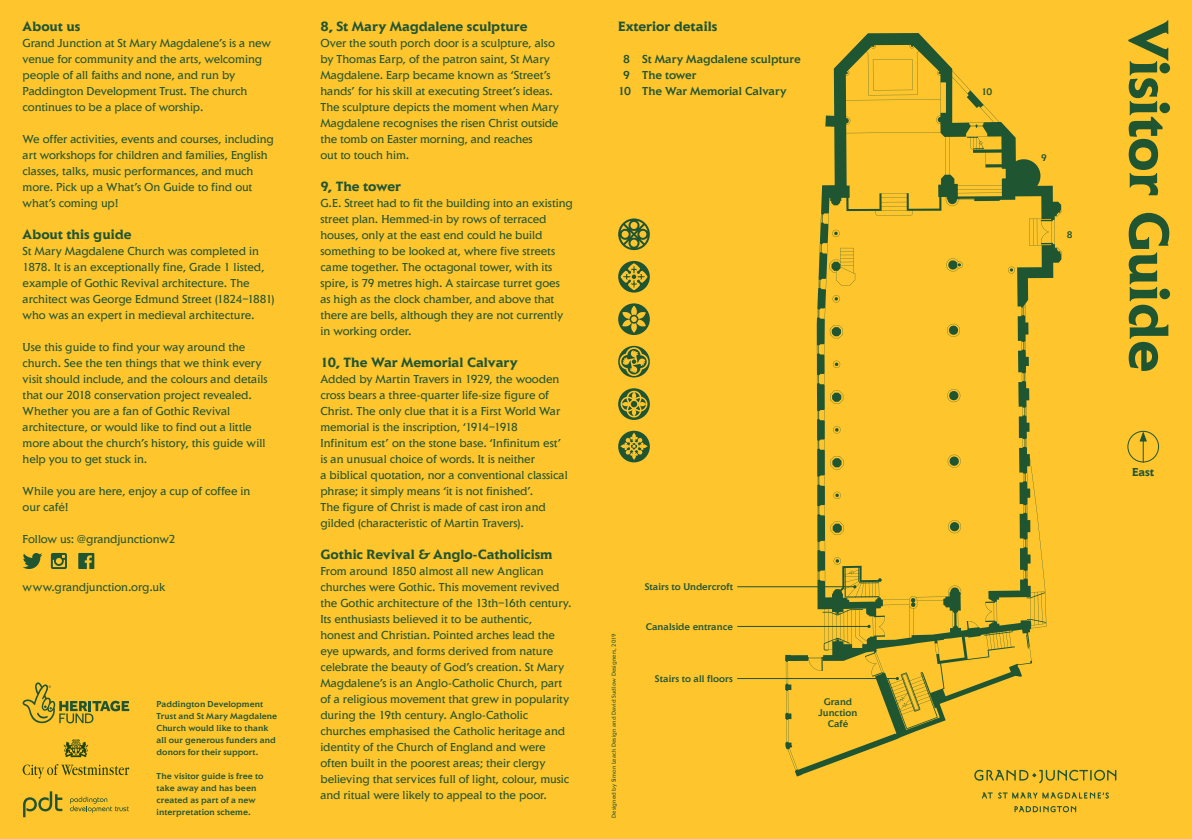
<style>
.page{position:relative;width:1192px;height:839px;background:#fff}
.page>*{position:absolute;margin:0;border:0;box-sizing:border-box;transform-origin:0 0}
._12_16_Bold{font:700 58px "Elan EF";color:#205532}
.Pamphelet_Text_Heade{font:700 14px "Elan EF";letter-spacing:-.005em;color:#205532}
.Pamphlet_Body_Text_G{font:700 14px "Elan EF";color:#205532}
.Pamphlet_Body_Text_G-2{font:12px/16px "Elan EF";letter-spacing:-.005em;color:#205532}
.Pamphelet_Text_Heade-2{font:12px/16px "Elan EF";letter-spacing:-.005em;color:#205532}
.Pamphlet_Body_Text_G-3{font:500 12px "Elan EF";letter-spacing:-.005em;color:#205532}
._12_16_Bold-2{font:700 12px "Elan EF";color:#205532}
.Plan_Labelling_GREEN{font:500 10px/11px "Elan EF";letter-spacing:.005em;color:#205532;text-align:center}
.Pamphlet_Body_Text_G-4{font:500 9px/12px "Elan EF";letter-spacing:.005em;color:#205532}
.Pamphlet_Body_Text_G-5{font:6px "Elan EF";letter-spacing:.02em;color:#205532}
</style>
<div class="page">
<div style="left:0;top:0;width:1191px;height:839px;background:#ffc52d"></div>
<svg style="left:785px;top:33px;width:276px;height:743px"></svg>
<svg style="left:946px;top:454px;width:15px;height:15px"></svg>
<svg style="left:1007px;top:266px;width:8px;height:8px"></svg>
<svg style="left:946px;top:323px;width:14px;height:15px"></svg>
<svg style="left:946px;top:388px;width:15px;height:15px"></svg>
<svg style="left:831px;top:229px;width:9px;height:9px"></svg>
<svg style="left:872px;top:59px;width:40px;height:31px"></svg>
<svg style="left:945px;top:258px;width:17px;height:14px"></svg>
<svg style="left:832px;top:360px;width:8px;height:8px"></svg>
<svg style="left:832px;top:426px;width:9px;height:8px"></svg>
<svg style="left:830px;top:391px;width:13px;height:13px"></svg>
<svg style="left:833px;top:491px;width:8px;height:8px"></svg>
<svg style="left:830px;top:456px;width:13px;height:13px"></svg>
<svg style="left:833px;top:557px;width:8px;height:8px"></svg>
<svg style="left:830px;top:522px;width:13px;height:13px"></svg>
<svg style="left:947px;top:519px;width:15px;height:15px"></svg>
<svg style="left:832px;top:295px;width:8px;height:8px"></svg>
<svg style="left:829px;top:325px;width:14px;height:13px"></svg>
<svg style="left:829px;top:248px;width:26px;height:38px"></svg>
<svg style="left:1026px;top:635px;width:2px;height:13px"></svg>
<svg style="left:23px;top:682px;width:106px;height:41px"></svg>
<svg style="left:974px;top:770px;width:142px;height:13px"></svg>
<svg style="left:982px;top:792px;width:10px;height:7px"></svg>
<svg style="left:998px;top:792px;width:110px;height:7px"></svg>
<svg style="left:1014px;top:806px;width:62px;height:6px"></svg>
<svg style="left:23px;top:553px;width:19px;height:16px"></svg>
<svg style="left:78px;top:553px;width:16px;height:16px"></svg>
<hr style="left:737px;top:626px;width:132px;height:1px;background:#205532">
<hr style="left:737px;top:586px;width:117px;height:1px;background:#205532">
<hr style="left:737px;top:678px;width:160px;height:1px;background:#205532">
<svg style="left:618px;top:218px;width:32px;height:32px"></svg>
<svg style="left:618px;top:261px;width:32px;height:32px"></svg>
<svg style="left:618px;top:303px;width:32px;height:32px"></svg>
<svg style="left:618px;top:346px;width:32px;height:31px"></svg>
<svg style="left:618px;top:388px;width:32px;height:32px"></svg>
<svg style="left:618px;top:431px;width:32px;height:31px"></svg>
<div style="left:1127px;top:431px;width:31px;height:31px;border:1px solid #205532;border-radius:50%"></div>
<svg style="left:1139px;top:431px;width:7px;height:31px"></svg>
<svg style="left:51px;top:553px;width:16px;height:16px"></svg>
<svg style="left:23px;top:791px;width:39px;height:26px"></svg>
<svg style="left:70px;top:797px;width:59px;height:16px"></svg>
<svg style="left:23px;top:764px;width:106px;height:14px"></svg>
<svg style="left:63px;top:739px;width:25px;height:18px"></svg>
<p class="Pamphelet_Text_Heade" style="left:23px;top:17px;width:59px">About us</p>
<p class="Pamphlet_Body_Text_G-2" style="left:23px;top:34px;width:250px">Grand Junction at St Mary Magdalene’s is a new venue for community and the arts, welcoming people of all faiths and none, and run by Paddington Development Trust. The church continues to be a place of worship.</p>
<p class="Pamphlet_Body_Text_G-2" style="left:23px;top:130px;width:253px">We offer activities, events and courses, including art workshops for children and families, English classes, talks, music performances, and much more. Pick up a What’s On Guide to find out what’s coming up!</p>
<p class="Pamphelet_Text_Heade" style="left:23px;top:225px;width:110px">About this guide</p>
<p class="Pamphlet_Body_Text_G-2" style="left:23px;top:242px;width:254px">St Mary Magdalene Church was completed in 1878. It is an exceptionally fine, Grade 1 listed, example of Gothic Revival architecture. The architect was George Edmund Street (1824–1881) who was an expert in medieval architecture.</p>
<p class="Pamphlet_Body_Text_G-2" style="left:23px;top:338px;width:246px">Use this guide to find your way around the church. See the ten things that we think every visit should include, and the colours and details that our 2018 conservation project revealed.<br>Whether you are a fan of Gothic Revival architecture, or would like to find out a little more about the church’s history, this guide will help you to get stuck in.</p>
<p class="Pamphlet_Body_Text_G-2" style="left:23px;top:482px;width:229px">While you are here, enjoy a cup of coffee in our café!</p>
<p class="Pamphlet_Body_Text_G-2" style="left:23px;top:530px;width:154px">Follow us: @grandjunctionw2</p>
<p class="Pamphlet_Body_Text_G-2" style="left:23px;top:578px;width:144px">www.grandjunction.org.uk</p>
<p class="Pamphlet_Body_Text_G-4" style="left:157px;top:697px;width:122px">Paddington Development<br>Trust and St Mary Magdalene<br>Church would like to thank all our generous funders and donors for their support.</p>
<p class="Pamphlet_Body_Text_G-4" style="left:157px;top:769px;width:108px">The visitor guide is free to take away and has been created as part of a new interpretation scheme.</p>
<p class="Pamphelet_Text_Heade" style="left:320px;top:17px;width:209px">8, St Mary Magdalene sculpture</p>
<p class="Pamphelet_Text_Heade-2" style="left:320px;top:34px;width:240px">Over the south porch door is a sculpture, also by Thomas Earp, of the patron saint, St Mary Magdalene. Earp became known as ‘Street’s hands’ for his skill at executing Street’s ideas.<br>The sculpture depicts the moment when Mary Magdalene recognises the risen Christ outside the tomb on Easter morning, and reaches<br>out to touch him.</p>
<p class="Pamphelet_Text_Heade" style="left:320px;top:177px;width:82px">9, The tower</p>
<p class="Pamphelet_Text_Heade-2" style="left:320px;top:194px;width:254px">G.E. Street had to fit the building into an existing street plan. Hemmed-in by rows of terraced houses, only at the east end could he build something to be looked at, where five streets came together. The octagonal tower, with its spire, is 79 metres high. A staircase turret goes as high as the clock chamber, and above that there are bells, although they are not currently in working order.</p>
<p class="Pamphelet_Text_Heade" style="left:320px;top:353px;width:199px">10, The War Memorial Calvary</p>
<p class="Pamphlet_Body_Text_G-2" style="left:320px;top:370px;width:249px">Added by Martin Travers in 1929, the wooden cross bears a three-quarter life-size figure of Christ. The only clue that it is a First World War memorial is the inscription, ‘1914–1918<br>Infinitum est’ on the stone base. ‘Infinitum est’ is an unusual choice of words. It is neither<br>a biblical quotation, nor a conventional classical phrase; it simply means ‘it is not finished’.<br>The figure of Christ is made of cast iron and gilded (characteristic of Martin Travers).</p>
<p class="Pamphelet_Text_Heade" style="left:320px;top:545px;width:234px">Gothic Revival &amp; Anglo-Catholicism</p>
<p class="Pamphlet_Body_Text_G-2" style="left:320px;top:562px;width:253px">From around 1850 almost all new Anglican churches were Gothic. This movement revived the Gothic architecture of the 13th–16th century.<br>Its enthusiasts believed it to be authentic,<br>honest and Christian. Pointed arches lead the eye upwards, and forms derived from nature celebrate the beauty of God’s creation. St Mary Magdalene’s is an Anglo-Catholic Church, part of a religious movement that grew in popularity during the 19th century. Anglo-Catholic churches emphasised the Catholic heritage and identity of the Church of England and were often built in the poorest areas; their clergy believing that services full of light, colour, music and ritual were likely to appeal to the poor.</p>
<p class="Pamphlet_Body_Text_G" style="left:618px;top:17px;width:101px">Exterior details</p>
<p class="Pamphlet_Body_Text_G-3" style="left:623px;top:51px;width:179px">8 St Mary Magdalene sculpture</p>
<p class="Pamphlet_Body_Text_G-3" style="left:623px;top:67px;width:75px">9 The tower</p>
<p class="Pamphlet_Body_Text_G-3" style="left:618px;top:83px;width:170px">10 The War Memorial Calvary</p>
<p class="Pamphlet_Body_Text_G-5" style="left:610px;top:818px;width:185px;rotate:-90deg">Designed by Simon Leach Design and David Sudlow Designers, 2019</p>
<p class="Plan_Labelling_GREEN" style="left:644px;top:581px;width:90px">Stairs to Undercroft</p>
<p class="Plan_Labelling_GREEN" style="left:645px;top:621px;width:89px">Canalside entrance</p>
<p class="Plan_Labelling_GREEN" style="left:655px;top:673px;width:80px">Stairs to all floors</p>
<p class="Plan_Labelling_GREEN" style="left:818px;top:696px;width:41px">Grand<br>Junction<br>Café</p>
<p class="Plan_Labelling_GREEN" style="left:981px;top:86px;width:12px">10</p>
<p class="Plan_Labelling_GREEN" style="left:1041px;top:153px;width:7px">9</p>
<p class="Plan_Labelling_GREEN" style="left:1066px;top:229px;width:7px">8</p>
<p class="_12_16_Bold" style="left:1183px;top:21px;width:353px;rotate:90deg">Visitor Guide</p>
<p class="_12_16_Bold-2" style="left:1132px;top:465px;width:24px">East</p>
</div>
